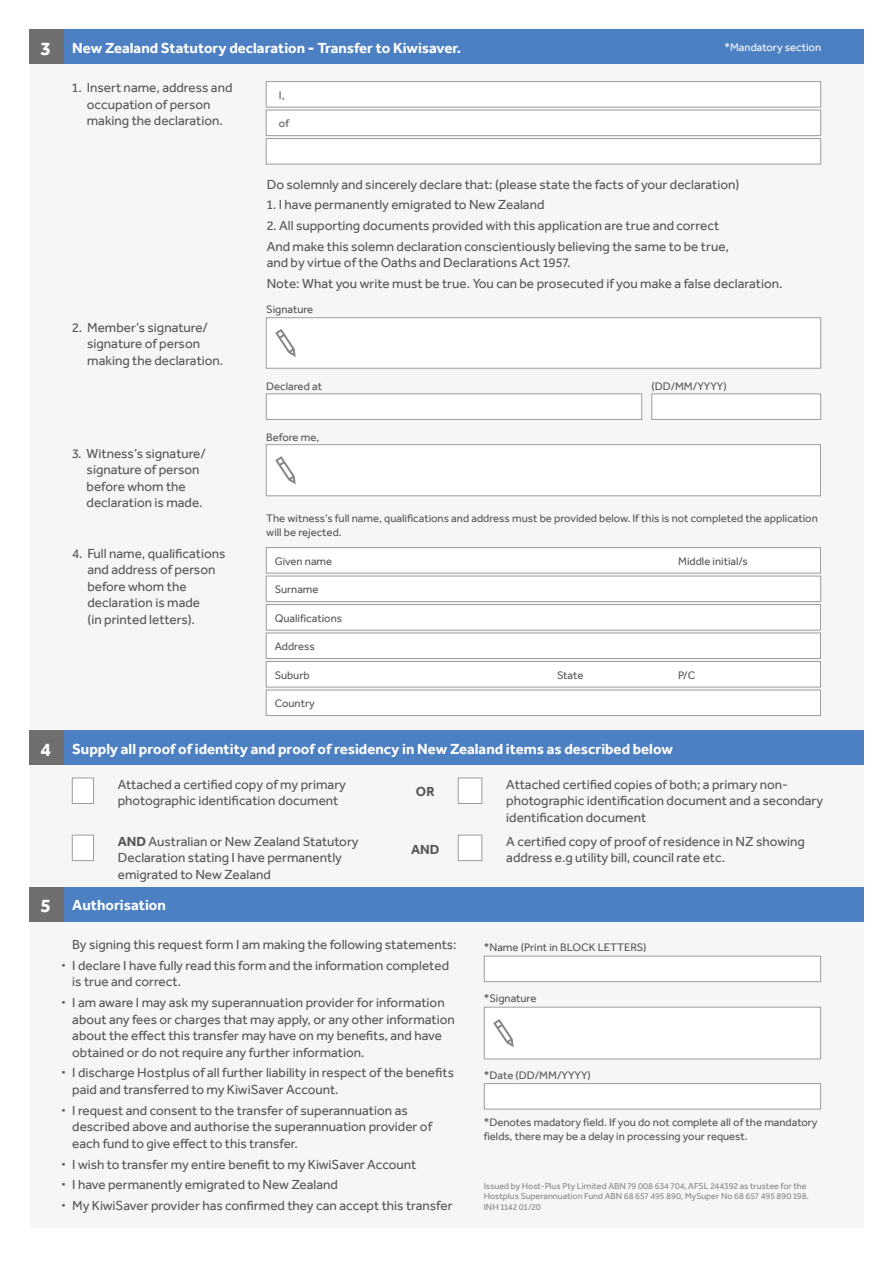
<style>
.page{position:relative;width:893px;height:1263px;background:#fff}
.page>*{position:absolute;margin:0;border:0;box-sizing:border-box;transform-origin:0 0}
.t1{font:700 15px "Effra";color:#fff}
.t2{font:13.5px/16.5px "Effra";color:#575756}
.t3{font:700 13.5px "Effra";color:#575756}
.t4{font:11.25px/13.5px "Effra";color:#575756}
.t5{font:11.25px "Effra";color:#fff}
.t6{font:9px/10.5px "Effra";color:#878787}
.s1{font-size:19.5px}
.s2{font-weight:700}
.s3{font-weight:700;font-size:15px}
</style>
<div class="page">
<div style="left:30px;top:30px;width:833px;height:1197px;background:#f6f6f6"></div>
<div style="left:64px;top:30px;width:799px;height:34px;background:#4d80c2"></div>
<div style="left:30px;top:30px;width:34px;height:34px;background:#706f6f"></div>
<div style="left:64px;top:731px;width:799px;height:34px;background:#4d80c2"></div>
<div style="left:30px;top:731px;width:34px;height:34px;background:#706f6f"></div>
<div style="left:64px;top:887px;width:799px;height:34px;background:#4d80c2"></div>
<div style="left:30px;top:887px;width:34px;height:34px;background:#706f6f"></div>
<div style="left:266px;top:318px;width:555px;height:50px;background:#fff"></div>
<svg style="left:275px;top:329px;width:21px;height:28px"></svg>
<div style="left:266px;top:317px;width:555px;height:52px;border:1px solid #9d9d9c"></div>
<div style="left:266px;top:393px;width:376px;height:27px;background:#fff;border:1px solid #9d9d9c"></div>
<div style="left:651px;top:393px;width:170px;height:27px;background:#fff;border:1px solid #9d9d9c"></div>
<div style="left:266px;top:445px;width:554px;height:51px;background:#fff"></div>
<svg style="left:275px;top:456px;width:21px;height:28px"></svg>
<div style="left:266px;top:444px;width:555px;height:52px;border:1px solid #9d9d9c"></div>
<div style="left:266px;top:547px;width:555px;height:26px;background:#fff;border:1px solid #9d9d9c"></div>
<div style="left:266px;top:604px;width:555px;height:26px;background:#fff;border:1px solid #9d9d9c"></div>
<div style="left:266px;top:576px;width:555px;height:26px;background:#fff;border:1px solid #9d9d9c"></div>
<div style="left:266px;top:661px;width:555px;height:26px;background:#fff;border:1px solid #9d9d9c"></div>
<div style="left:266px;top:633px;width:555px;height:26px;background:#fff;border:1px solid #9d9d9c"></div>
<div style="left:266px;top:690px;width:555px;height:26px;background:#fff;border:1px solid #9d9d9c"></div>
<div style="left:266px;top:81px;width:555px;height:26px;background:#fff;border:1px solid #9d9d9c"></div>
<div style="left:266px;top:110px;width:555px;height:26px;background:#fff;border:1px solid #9d9d9c"></div>
<div style="left:266px;top:138px;width:555px;height:26px;background:#fff;border:1px solid #9d9d9c"></div>
<div style="left:484px;top:956px;width:337px;height:26px;background:#fff;border:1px solid #9d9d9c"></div>
<div style="left:484px;top:1007px;width:337px;height:52px;background:#fff"></div>
<svg style="left:493px;top:1019px;width:21px;height:28px"></svg>
<div style="left:484px;top:1007px;width:337px;height:52px;border:1px solid #9d9d9c"></div>
<div style="left:484px;top:1083px;width:337px;height:26px;background:#fff;border:1px solid #9d9d9c"></div>
<div style="left:72px;top:777px;width:22px;height:27px;background:#fff;border:1px solid #9d9d9c"></div>
<div style="left:72px;top:835px;width:22px;height:26px;background:#fff;border:1px solid #9d9d9c"></div>
<div style="left:458px;top:777px;width:24px;height:27px;background:#fff;border:1px solid #9d9d9c"></div>
<div style="left:458px;top:835px;width:24px;height:26px;background:#fff;border:1px solid #9d9d9c"></div>
<p class="t1" style="left:40px;top:39px;width:422px"><span class="s1">3</span> New Zealand Statutory declaration - Transfer to Kiwisaver.</p>
<p class="t2" style="left:72px;top:79px;width:162px;text-align:center">1. Insert name, address and occupation of person making the declaration.</p>
<p class="t4" style="left:279px;top:88px;width:7px">I,</p>
<p class="t4" style="left:279px;top:117px;width:12px">of</p>
<p class="t5" style="left:725px;top:41px;width:98px">*Mandatory section</p>
<p class="t2" style="left:267px;top:176px;width:474px">Do solemnly and sincerely declare that: (please state the facts of your declaration)</p>
<p class="t2" style="left:267px;top:196px;width:279px">1. I have permanently emigrated to New Zealand</p>
<p class="t2" style="left:267px;top:215px;width:464px;line-height:20.7px">2. All supporting documents provided with this application are true and correct<br>And make this solemn declaration conscientiously believing the same to be true,</p>
<p class="t2" style="left:267px;top:252px;width:517px;line-height:20.7px">and by virtue of the Oaths and Declarations Act 1957.<br>Note: What you write must be true. You can be prosecuted if you make a false declaration.</p>
<p class="t2" style="left:87px;top:319px;width:138px;text-indent:-15px">2. Member’s signature/ signature of person making the declaration.</p>
<p class="t2" style="left:87px;top:445px;width:121px;text-indent:-14px">3. Witness’s signature/ signature of person before whom the declaration is made.</p>
<p class="t2" style="left:87px;top:545px;width:140px;text-indent:-15px">4. Full name, qualifications and address of person before whom the declaration is made<br>(in printed letters).</p>
<p class="t4" style="left:266px;top:303px;width:49px">Signature</p>
<p class="t4" style="left:266px;top:379px;width:57px">Declared at</p>
<p class="t4" style="left:651px;top:379px;width:77px">(DD/MM/YYYY)</p>
<p class="t4" style="left:266px;top:430px;width:55px">Before me,</p>
<p class="t4" style="left:266px;top:511px;width:553px">The witness’s full name, qualifications and address must be provided below. If this is not completed the application will be rejected.</p>
<p class="t4" style="left:275px;top:554px;width:59px">Given name</p>
<p class="t4" style="left:678px;top:554px;width:71px">Middle initial/s</p>
<p class="t4" style="left:275px;top:583px;width:45px">Surname</p>
<p class="t4" style="left:275px;top:611px;width:69px">Qualifications</p>
<p class="t4" style="left:275px;top:639px;width:42px">Address</p>
<p class="t4" style="left:275px;top:668px;width:36px">Suburb</p>
<p class="t4" style="left:557px;top:668px;width:28px">State</p>
<p class="t4" style="left:678px;top:668px;width:19px">P/C</p>
<p class="t4" style="left:275px;top:696px;width:42px">Country</p>
<p class="t1" style="left:40px;top:740px;width:634px"><span class="s1">4</span> Supply all proof of identity and proof of residency in New Zealand items as described below</p>
<p class="t2" style="left:118px;top:776px;width:230px">Attached a certified copy of my primary photographic identification document</p>
<p class="t2" style="left:118px;top:833px;width:242px"><span class="s2">AND</span> Australian or New Zealand Statutory<br>Declaration stating I have permanently emigrated to New Zealand</p>
<p class="t1" style="left:40px;top:896px;width:127px"><span class="s1">5</span> Authorisation</p>
<p class="t3" style="left:416px;top:783px;width:20px">OR</p>
<p class="t3" style="left:411px;top:841px;width:30px">AND</p>
<p class="t2" style="left:62px;top:934px;width:397px;line-height:20.7px;text-indent:11px">By signing this request form I am making the following statements: <span class="s3">·</span> I declare I have fully read this form and the information completed</p>
<p class="t2" style="left:62px;top:971px;width:385px;line-height:20.7px;text-indent:11px">is true and correct.<br><span class="s3">·</span> I am aware I may ask my superannuation provider for information</p>
<p class="t2" style="left:72px;top:1011px;width:384px">about any fees or charges that may apply, or any other information about the effect this transfer may have on my benefits, and have obtained or do not require any further information.</p>
<p class="t2" style="left:72px;top:1064px;width:383px;text-indent:-11px"><span class="s3">·</span> I discharge Hostplus of all further liability in respect of the benefits paid and transferred to my KiwiSaver Account.</p>
<p class="t2" style="left:72px;top:1102px;width:361px;text-indent:-11px"><span class="s3">·</span> I request and consent to the transfer of superannuation as described above and authorise the superannuation provider of each fund to give effect to this transfer.</p>
<p class="t2" style="left:62px;top:1153px;width:392px;line-height:20.7px"><span class="s3">·</span> I wish to transfer my entire benefit to my KiwiSaver Account<br><span class="s3">·</span> I have permanently emigrated to New Zealand<br><span class="s3">·</span> My KiwiSaver provider has confirmed they can accept this transfer</p>
<p class="t2" style="left:506px;top:776px;width:319px">Attached certified copies of both; a primary non&shy;photographic identification document and a secondary identification document</p>
<p class="t2" style="left:506px;top:833px;width:300px">A certified copy of proof of residence in NZ showing address e.g utility bill, council rate etc.</p>
<p class="t4" style="left:484px;top:941px;width:164px">*Name (Print in BLOCK LETTERS)</p>
<p class="t4" style="left:484px;top:992px;width:54px">*Signature</p>
<p class="t4" style="left:484px;top:1068px;width:109px">*Date (DD/MM/YYYY)</p>
<p class="t4" style="left:484px;top:1115px;width:335px">*Denotes madatory field. If you do not complete all of the mandatory fields, there may be a delay in processing your request.</p>
<p class="t6" style="left:484px;top:1180px;width:327px">Issued by Host-Plus Pty Limited ABN 79 008 634 704, AFSL 244392 as trustee for the<br>Hostplus Superannuation Fund ABN 68 657 495 890, MySuper No 68 657 495 890 198.<br>INH 1142 01/20</p>
</div>
